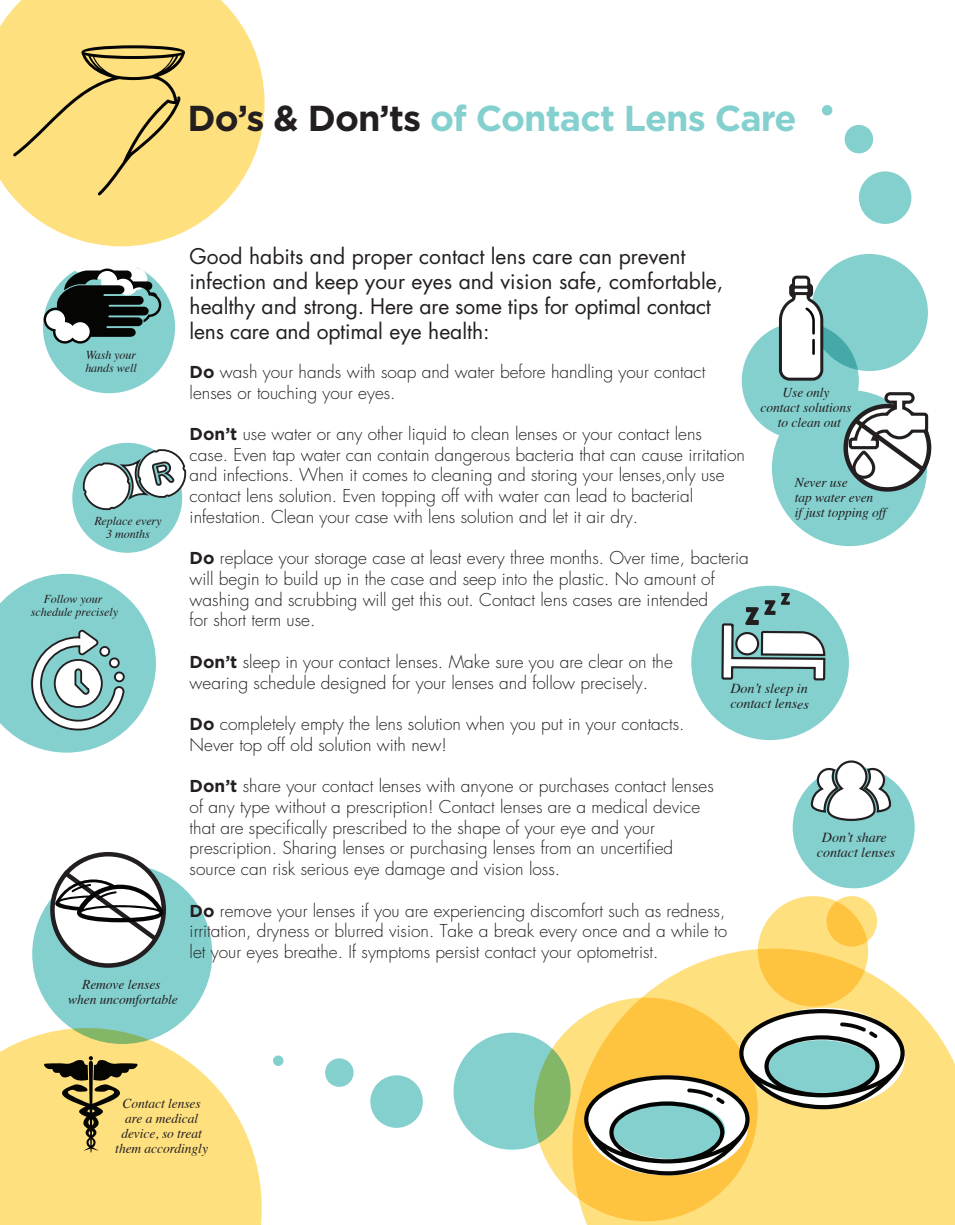
<style>
.page{position:relative;width:955px;height:1225px;background:#fff}
.page>*{position:absolute;margin:0;border:0;box-sizing:border-box;transform-origin:0 0}
.t1{font:700 36px "Gotham";letter-spacing:-.025em;color:#84d0cf}
.t2{font:21px/25.2px "Futura";color:#231f20}
.t3{font:300 17.25px/20.7px "Futura";color:#231f20}
.t4{font:italic 13.8px/15.3px "Times";letter-spacing:-.005em;color:#231f20;text-align:center}
.t5{font:italic 13.5px/15px "Times";letter-spacing:-.005em;color:#231f20;text-align:center}
.t6{font:italic 12px/13.4px "Times";letter-spacing:-.005em;color:#231f20;text-align:center}
.s1{color:#231f20}
.s2{font-family:"Gotham";font-weight:700}
</style>
<div class="page">
<div style="left:792px;top:766px;width:122px;height:122px;background:#84d0cf;border-radius:50%"></div>
<svg style="left:826px;top:760px;width:65px;height:61px"></svg>
<svg style="left:572px;top:948px;width:382px;height:276px;fill:#ffe07f"></svg>
<svg style="left:534px;top:997px;width:223px;height:223px;background:#fecb51"></svg>
<div style="left:741px;top:322px;width:117px;height:117px;background:#84d0cf;border-radius:50%"></div>
<div style="left:771px;top:390px;width:155px;height:156px;background:#84d0cf;border-radius:50%"></div>
<div style="left:72px;top:443px;width:110px;height:109px;background:#84d0cf;border-radius:50%"></div>
<div style="left:690px;top:585px;width:158px;height:155px;background:#84d0cf;border-radius:50%"></div>
<div style="left:32px;top:863px;width:180px;height:180px;background:#84d0cf;border-radius:50%"></div>
<div style="left:810px;top:254px;width:117px;height:117px;background:#84d0cf;border-radius:50%"></div>
<div style="left:858px;top:171px;width:53px;height:53px;background:#84d0cf;border-radius:50%"></div>
<div style="left:844px;top:125px;width:28px;height:28px;background:#84d0cf;border-radius:50%"></div>
<div style="left:821px;top:105px;width:11px;height:10px;background:#84d0cf;border-radius:50%"></div>
<svg style="left:453px;top:1032px;width:117px;height:117px;background:#9ed3bf"></svg>
<svg style="left:370px;top:1075px;width:53px;height:53px"></svg>
<div style="left:324px;top:1057px;width:30px;height:29px;background:#84d0cf;border-radius:50%"></div>
<div style="left:273px;top:1055px;width:10px;height:10px;background:#84d0cf;border-radius:50%"></div>
<div style="left:43px;top:261px;width:132px;height:132px;background:#84d0cf;border-radius:50%"></div>
<svg style="left:0;top:0;width:264px;height:246px;fill:#ffe07f"></svg>
<svg style="left:757px;top:895px;width:110px;height:111px;background:#ffd05a"></svg>
<svg style="left:826px;top:895px;width:50px;height:51px;background:#ffcf5b"></svg>
<svg style="left:82px;top:448px;width:105px;height:62px"></svg>
<svg style="left:13px;top:45px;width:172px;height:150px;background:#e9cd74"></svg>
<div style="left:71px;top:252px;width:22px;height:21px;background:#fff;border-radius:50%"></div>
<div style="left:84px;top:244px;width:22px;height:22px;background:#fff;border-radius:50%"></div>
<div style="left:100px;top:252px;width:22px;height:21px;background:#fff;border-radius:50%"></div>
<div style="left:90px;top:257px;width:22px;height:22px;background:#fff;border-radius:50%"></div>
<div style="left:115px;top:258px;width:22px;height:21px;background:#fff;border-radius:50%"></div>
<svg style="left:44px;top:268px;width:117px;height:75px"></svg>
<svg style="left:845px;top:406px;width:83px;height:83px"></svg>
<div style="left:843px;top:404px;width:87px;height:87px;border:4px solid #231f20;border-radius:50%"></div>
<svg style="left:846px;top:390px;width:83px;height:90px"></svg>
<svg style="left:584px;top:1008px;width:320px;height:167px"></svg>
<div style="left:612px;top:1101px;width:113px;height:57px;background:#84d0cf;border-radius:50%"></div>
<svg style="left:52px;top:854px;width:112px;height:111px;fill:#fff"></svg>
<div style="left:50px;top:851px;width:116px;height:116px;border:4px solid #231f20;border-radius:50%"></div>
<svg style="left:55px;top:865px;width:108px;height:79px;background:#bbbcbc"></svg>
<svg style="left:720px;top:111px;width:106px;height:1084px"></svg>
<svg style="left:722px;top:116px;width:104px;height:563px"></svg>
<svg style="left:0;top:1027px;width:261px;height:197px;fill:#ffe07f"></svg>
<svg style="left:44px;top:1055px;width:94px;height:98px;background:#c2aa61"></svg>
<svg style="left:0;top:573px;width:156px;height:179px"></svg>
<h1 class="t1" style="left:187px;top:97px;width:610px"><span class="s1">Do’s &amp; Don’ts</span> of Contact Lens Care</h1>
<p class="t6" style="left:85px;top:347px;width:53px;text-align:left">Wash your hands well</p>
<p class="t6" style="left:94px;top:513px;width:69px">Replace every<br>3 months</p>
<p class="t6" style="left:31px;top:591px;width:89px">Follow your schedule precisely</p>
<p class="t5" style="left:68px;top:976px;width:111px">Remove lenses when uncomfortable</p>
<p class="t2" style="left:189px;top:243px;width:535px">Good habits and proper contact lens care can prevent infection and keep your eyes and vision safe, comfortable, healthy and strong. Here are some tips for optimal contact lens care and optimal eye health:</p>
<p class="t3" style="left:189px;top:361px;width:517px"><span class="s2">Do</span> wash your hands with soap and water before handling your contact lenses or touching your eyes.</p>
<p class="t3" style="left:189px;top:423px;width:556px"><span class="s2">Don’t</span> use water or any other liquid to clean lenses or your contact lens<br>case. Even tap water can contain dangerous bacteria that can cause irritation and infections. When it comes to cleaning and storing your lenses,only use contact lens solution. Even topping off with water can lead to bacterial infestation. Clean your case with lens solution and let it air dry.</p>
<p class="t3" style="left:189px;top:547px;width:560px"><span class="s2">Do</span> replace your storage case at least every three months. Over time, bacteria will begin to build up in the case and seep into the plastic. No amount of washing and scrubbing will get this out. Contact lens cases are intended<br>for short term use.</p>
<p class="t3" style="left:189px;top:651px;width:484px"><span class="s2">Don’t</span> sleep in your contact lenses. Make sure you are clear on the wearing schedule designed for your lenses and follow precisely.</p>
<p class="t3" style="left:189px;top:713px;width:496px"><span class="s2">Do</span> completely empty the lens solution when you put in your contacts.<br>Never top off old solution with new!</p>
<p class="t3" style="left:189px;top:775px;width:525px"><span class="s2">Don’t</span> share your contact lenses with anyone or purchases contact lenses of any type without a prescription! Contact lenses are a medical device that are specifically prescribed to the shape of your eye and your prescription. Sharing lenses or purchasing lenses from an uncertified source can risk serious eye damage and vision loss.</p>
<p class="t3" style="left:189px;top:899px;width:539px;text-align:justify"><span class="s2">Do</span> remove your lenses if you are experiencing discomfort such as redness, irritation, dryness or blurred vision. Take a break every once and a while to let your eyes breathe. If symptoms persist contact your optometrist.</p>
<p class="t5" style="left:760px;top:384px;width:92px">Use only<br>contact solutions to clean out</p>
<p class="t5" style="left:794px;top:474px;width:93px;text-align:left">Never use<br>tap water even<br>if just topping off</p>
<p class="t4" style="left:730px;top:679px;width:80px;text-align:left">Don’t sleep in contact lenses</p>
<p class="t4" style="left:816px;top:828px;width:80px">Don’t share contact lenses</p>
<p class="t5" style="left:115px;top:1095px;width:94px">Contact lenses are a medical device, so treat them accordingly</p>
</div>
